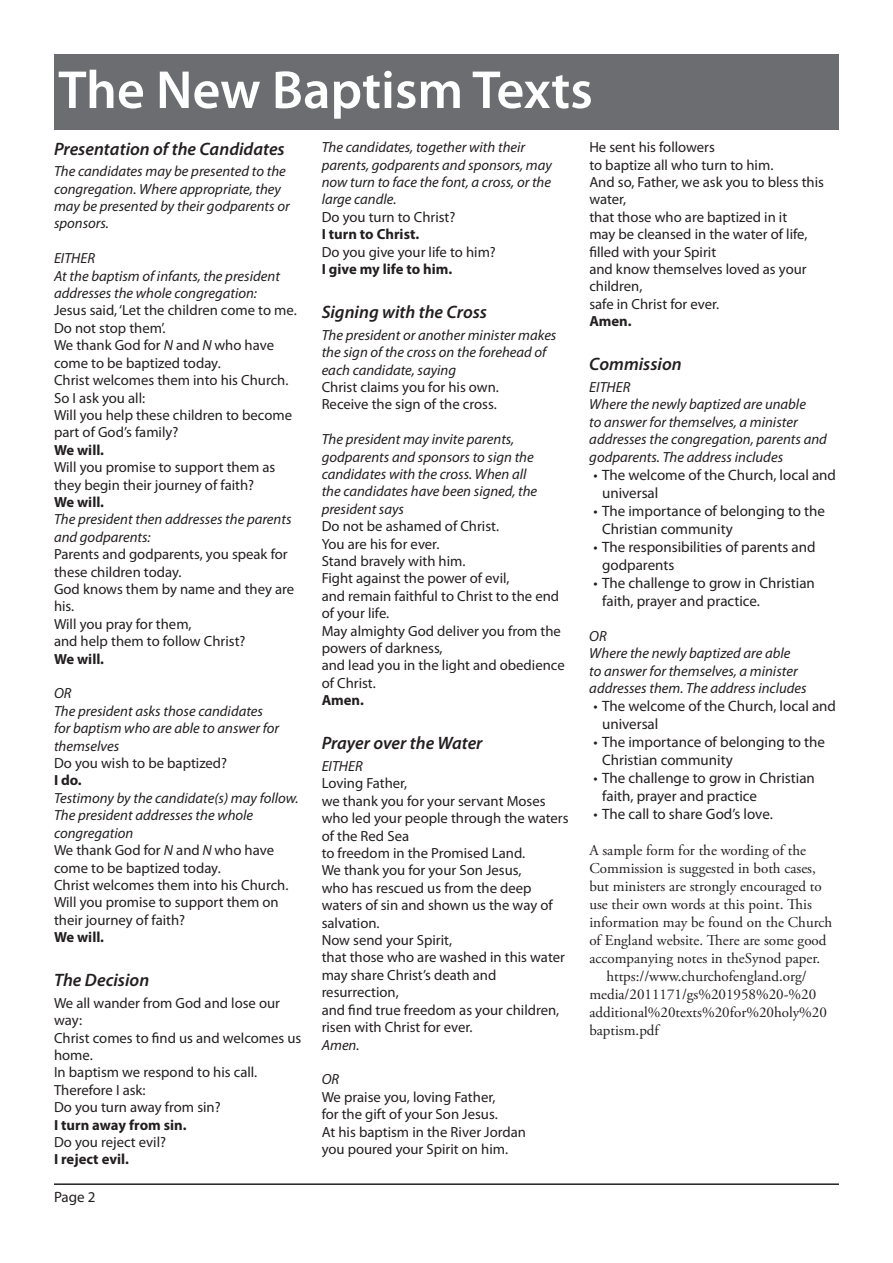
<style>
.page{position:relative;width:893px;height:1263px;background:#fff}
.page>*{position:absolute;margin:0;border:0;box-sizing:border-box;transform-origin:0 0}
.t1{font:600 54px "Myriad Pro";color:#fff}
.t2{font:italic 600 18px "Myriad Pro";color:#231f20}
.t3{font:15px/18px "Myriad Pro";color:#231f20}
.t4{font:15px "Adobe Garamond Pro";color:#231f20}
.t5{font:14.7px/17.4px "Myriad Pro";color:#231f20}
.t6{font:italic 14.7px/17.4px "Myriad Pro";color:#231f20}
.t7{font:700 14.7px "Myriad Pro";color:#231f20}
.s1{font-style:italic}
</style>
<div class="page">
<hr style="left:54px;top:1183px;width:785px;height:2px;background:#231f20">
<div style="left:54px;top:54px;width:785px;height:76px;background:#6c6d70"></div>
<h1 class="t1" style="left:58px;top:56px;width:536px">The New Baptism Texts</h1>
<p class="t2" style="left:54px;top:137px;width:232px">Presentation of the Candidates</p>
<p class="t6" style="left:54px;top:162px;width:237px">The candidates may be presented to the congregation. Where appropriate, they may be presented by their godparents or sponsors.</p>
<p class="t6" style="left:54px;top:249px;width:227px">EITHER<br>At the baptism of infants, the president addresses the whole congregation:</p>
<p class="t5" style="left:54px;top:302px;width:244px">Jesus said, ‘Let the children come to me.<br>Do not stop them’.<br>We thank God for <span class="s1">N</span> and <span class="s1">N</span> who have come to be baptized today.<br>Christ welcomes them into his Church.<br>So I ask you all:<br>Will you help these children to become part of God’s family?</p>
<p class="t7" style="left:54px;top:440px;width:52px">We will.</p>
<p class="t5" style="left:54px;top:458px;width:223px">Will you promise to support them as they begin their journey of faith?</p>
<p class="t7" style="left:54px;top:492px;width:52px">We will.</p>
<p class="t6" style="left:54px;top:510px;width:239px">The president then addresses the parents and godparents:</p>
<p class="t5" style="left:54px;top:545px;width:242px">Parents and godparents, you speak for these children today.<br>God knows them by name and they are his.<br>Will you pray for them,<br>and help them to follow Christ?</p>
<p class="t7" style="left:54px;top:649px;width:52px">We will.</p>
<p class="t6" style="left:54px;top:684px;width:227px">OR<br>The president asks those candidates for baptism who are able to answer for themselves</p>
<p class="t5" style="left:54px;top:754px;width:175px">Do you wish to be baptized?</p>
<p class="t7" style="left:54px;top:771px;width:29px">I do.</p>
<p class="t5" style="left:54px;top:789px;width:246px"><span class="s1">Testimony by the candidate(s) may follow.<br>The president addresses the whole congregation<br></span>We thank God for <span class="s1">N</span> and <span class="s1">N</span> who have come to be baptized today.<br>Christ welcomes them into his Church.<br>Will you promise to support them on their journey of faith?</p>
<p class="t7" style="left:54px;top:927px;width:52px">We will.</p>
<p class="t2" style="left:54px;top:968px;width:97px">The Decision</p>
<p class="t5" style="left:54px;top:994px;width:249px">We all wander from God and lose our way:<br>Christ comes to find us and welcomes us home.<br>In baptism we respond to his call.<br>Therefore I ask:<br>Do you turn away from sin?</p>
<p class="t7" style="left:54px;top:1115px;width:134px">I turn away from sin.</p>
<p class="t5" style="left:54px;top:1133px;width:114px">Do you reject evil?</p>
<p class="t7" style="left:54px;top:1150px;width:76px">I reject evil.</p>
<p class="t5" style="left:589px;top:138px;width:236px">He sent his followers<br>to baptize all who turn to him.<br>And so, Father, we ask you to bless this water,<br>that those who are baptized in it<br>may be cleansed in the water of life, filled with your Spirit<br>and know themselves loved as your children,<br>safe in Christ for ever.</p>
<p class="t7" style="left:589px;top:312px;width:44px">Amen.</p>
<p class="t2" style="left:589px;top:353px;width:94px">Commission</p>
<p class="t6" style="left:589px;top:378px;width:239px">EITHER<br>Where the newly baptized are unable<br>to answer for themselves, a minister addresses the congregation, parents and godparents. The address includes</p>
<p class="t3" style="left:602px;top:465px;width:235px;text-indent:-9px">• The welcome of the Church, local and universal</p>
<p class="t3" style="left:602px;top:501px;width:225px;text-indent:-9px">• The importance of belonging to the<br>Christian community</p>
<p class="t3" style="left:602px;top:537px;width:215px;text-indent:-9px">• The responsibilities of parents and godparents</p>
<p class="t3" style="left:602px;top:573px;width:214px;text-indent:-9px">• The challenge to grow in Christian faith, prayer and practice.</p>
<p class="t6" style="left:589px;top:627px;width:219px">OR<br>Where the newly baptized are able<br>to answer for themselves, a minister addresses them. The address includes</p>
<p class="t3" style="left:602px;top:697px;width:235px;text-indent:-9px">• The welcome of the Church, local and universal</p>
<p class="t3" style="left:602px;top:733px;width:225px;text-indent:-9px">• The importance of belonging to the<br>Christian community</p>
<p class="t3" style="left:602px;top:769px;width:214px;text-indent:-9px">• The challenge to grow in Christian faith, prayer and practice</p>
<p class="t3" style="left:594px;top:805px;width:181px">• The call to share God’s love.</p>
<p class="t4" style="left:589px;top:841px;width:218px">A sample form for the wording of the</p>
<p class="t4" style="left:589px;top:859px;width:228px">Commission is suggested in both cases,</p>
<p class="t4" style="left:589px;top:877px;width:234px">but ministers are strongly encouraged to</p>
<p class="t4" style="left:589px;top:895px;width:224px">use their own words at this point. This</p>
<p class="t4" style="left:589px;top:913px;width:244px">information may be found on the Church</p>
<p class="t4" style="left:589px;top:931px;width:239px">of England website. There are some good</p>
<p class="t4" style="left:589px;top:949px;width:232px">accompanying notes in theSynod paper.</p>
<p class="t4" style="left:606px;top:967px;width:202px">https://www.churchofengland.org/</p>
<p class="t4" style="left:589px;top:985px;width:228px">media/2011171/gs%201958%20-%20</p>
<p class="t4" style="left:589px;top:1003px;width:239px">additional%20texts%20for%20holy%20</p>
<p class="t4" style="left:589px;top:1021px;width:71px">baptism.pdf</p>
<p class="t6" style="left:322px;top:138px;width:232px">The candidates, together with their parents, godparents and sponsors, may now turn to face the font, a cross, or the large candle.</p>
<p class="t5" style="left:322px;top:208px;width:135px">Do you turn to Christ?</p>
<p class="t7" style="left:322px;top:225px;width:99px">I turn to Christ.</p>
<p class="t5" style="left:322px;top:243px;width:176px">Do you give your life to him?</p>
<p class="t7" style="left:322px;top:259px;width:132px">I give my life to him.</p>
<p class="t2" style="left:322px;top:301px;width:167px">Signing with the Cross</p>
<p class="t6" style="left:322px;top:326px;width:236px">The president or another minister makes the sign of the cross on the forehead of each candidate, saying</p>
<p class="t5" style="left:322px;top:378px;width:179px">Christ claims you for his own.<br>Receive the sign of the cross.</p>
<p class="t6" style="left:322px;top:430px;width:217px">The president may invite parents, godparents and sponsors to sign the candidates with the cross. When all the candidates have been signed, the president says</p>
<p class="t5" style="left:322px;top:517px;width:245px">Do not be ashamed of Christ.<br>You are his for ever.<br>Stand bravely with him.<br>Fight against the power of evil,<br>and remain faithful to Christ to the end of your life.<br>May almighty God deliver you from the powers of darkness,<br>and lead you in the light and obedience of Christ.</p>
<p class="t7" style="left:322px;top:691px;width:44px">Amen.</p>
<p class="t2" style="left:322px;top:732px;width:162px">Prayer over the Water</p>
<p class="t6" style="left:322px;top:757px;width:43px">EITHER</p>
<p class="t5" style="left:322px;top:774px;width:248px">Loving Father,<br>we thank you for your servant Moses who led your people through the waters of the Red Sea<br>to freedom in the Promised Land.<br>We thank you for your Son Jesus,<br>who has rescued us from the deep waters of sin and shown us the way of salvation.<br>Now send your Spirit,<br>that those who are washed in this water may share Christ’s death and resurrection,<br>and find true freedom as your children, risen with Christ for ever.</p>
<p class="t6" style="left:322px;top:1036px;width:39px">Amen.</p>
<p class="t6" style="left:322px;top:1070px;width:19px">OR</p>
<p class="t5" style="left:322px;top:1088px;width:206px">We praise you, loving Father,<br>for the gift of your Son Jesus.<br>At his baptism in the River Jordan you poured your Spirit on him.</p>
<p class="t3" style="left:54px;top:1188px;width:43px">Page 2</p>
</div>
